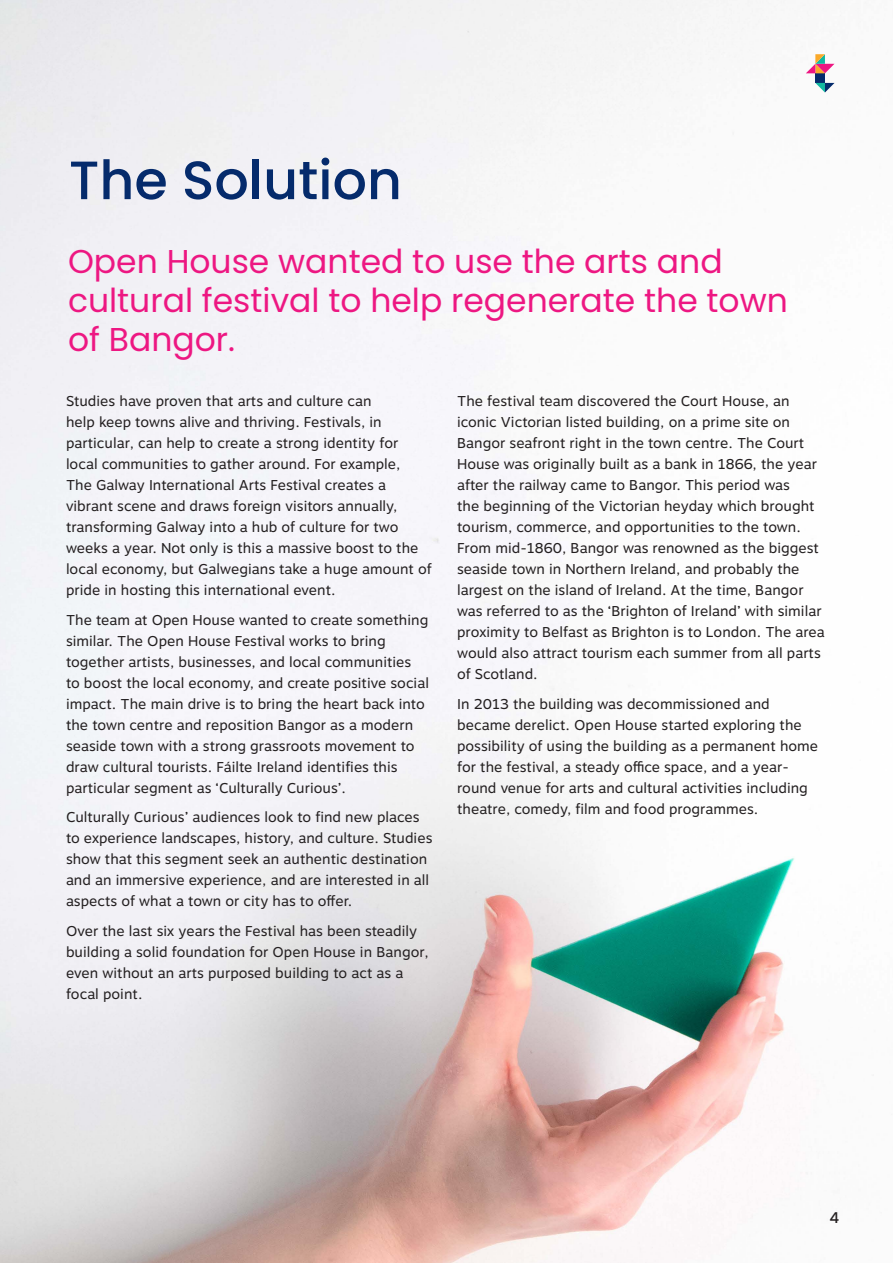
<style>
.page{position:relative;width:893px;height:1263px;background:#fff}
.page>*{position:absolute;margin:0;border:0;box-sizing:border-box;transform-origin:0 0}
.t1{font:500 54px "Poppins";color:#052b6c}
.t2{font:33px/39px "Poppins";color:#ed1782}
.t3{font:500 15px "Poppins";color:#231f20}
.t4{font:14.25px/21px "Motiva Sans";color:#231f20}
</style>
<div class="page">
<img style="left:0;top:0;width:874px;height:1263px">
<div style="left:815px;top:73px;width:10px;height:10px;background:#052b6c"></div>
<svg style="left:815px;top:83px;width:19px;height:9px"></svg>
<svg style="left:806px;top:54px;width:28px;height:19px"></svg>
<h1 class="t1" style="left:69px;top:149px;width:335px">The Solution</h1>
<h2 class="t2" style="left:68px;top:242px;width:721px">Open House wanted to use the arts and cultural festival to help regenerate the town of Bangor.</h2>
<p class="t4" style="left:66px;top:391px;width:367px">Studies have proven that arts and culture can<br>help keep towns alive and thriving. Festivals, in particular, can help to create a strong identity for local communities to gather around. For example,<br>The Galway International Arts Festival creates a vibrant scene and draws foreign visitors annually, transforming Galway into a hub of culture for two weeks a year. Not only is this a massive boost to the local economy, but Galwegians take a huge amount of pride in hosting this international event.</p>
<p class="t4" style="left:66px;top:609px;width:365px">The team at Open House wanted to create something similar. The Open House Festival works to bring together artists, businesses, and local communities<br>to boost the local economy, and create positive social impact. The main drive is to bring the heart back into the town centre and reposition Bangor as a modern seaside town with a strong grassroots movement to draw cultural tourists. Fáilte Ireland identifies this particular segment as ‘Culturally Curious’.</p>
<p class="t4" style="left:66px;top:807px;width:368px">Culturally Curious’ audiences look to find new places to experience landscapes, history, and culture. Studies show that this segment seek an authentic destination and an immersive experience, and are interested in all aspects of what a town or city has to offer.</p>
<p class="t4" style="left:66px;top:920px;width:364px">Over the last six years the Festival has been steadily building a solid foundation for Open House in Bangor, even without an arts purposed building to act as a focal point.</p>
<p class="t4" style="left:457px;top:391px;width:369px">The festival team discovered the Court House, an iconic Victorian listed building, on a prime site on Bangor seafront right in the town centre. The Court House was originally built as a bank in 1866, the year after the railway came to Bangor. This period was<br>the beginning of the Victorian heyday which brought tourism, commerce, and opportunities to the town.<br>From mid-1860, Bangor was renowned as the biggest seaside town in Northern Ireland, and probably the largest on the island of Ireland. At the time, Bangor was referred to as the ‘Brighton of Ireland’ with similar proximity to Belfast as Brighton is to London. The area would also attract tourism each summer from all parts of Scotland.</p>
<p class="t4" style="left:457px;top:693px;width:363px">In 2013 the building was decommissioned and became derelict. Open House started exploring the possibility of using the building as a permanent home for the festival, a steady office space, and a year&shy;round venue for arts and cultural activities including theatre, comedy, film and food programmes.</p>
<p class="t3" style="left:829px;top:1209px;width:11px">4</p>
</div>
